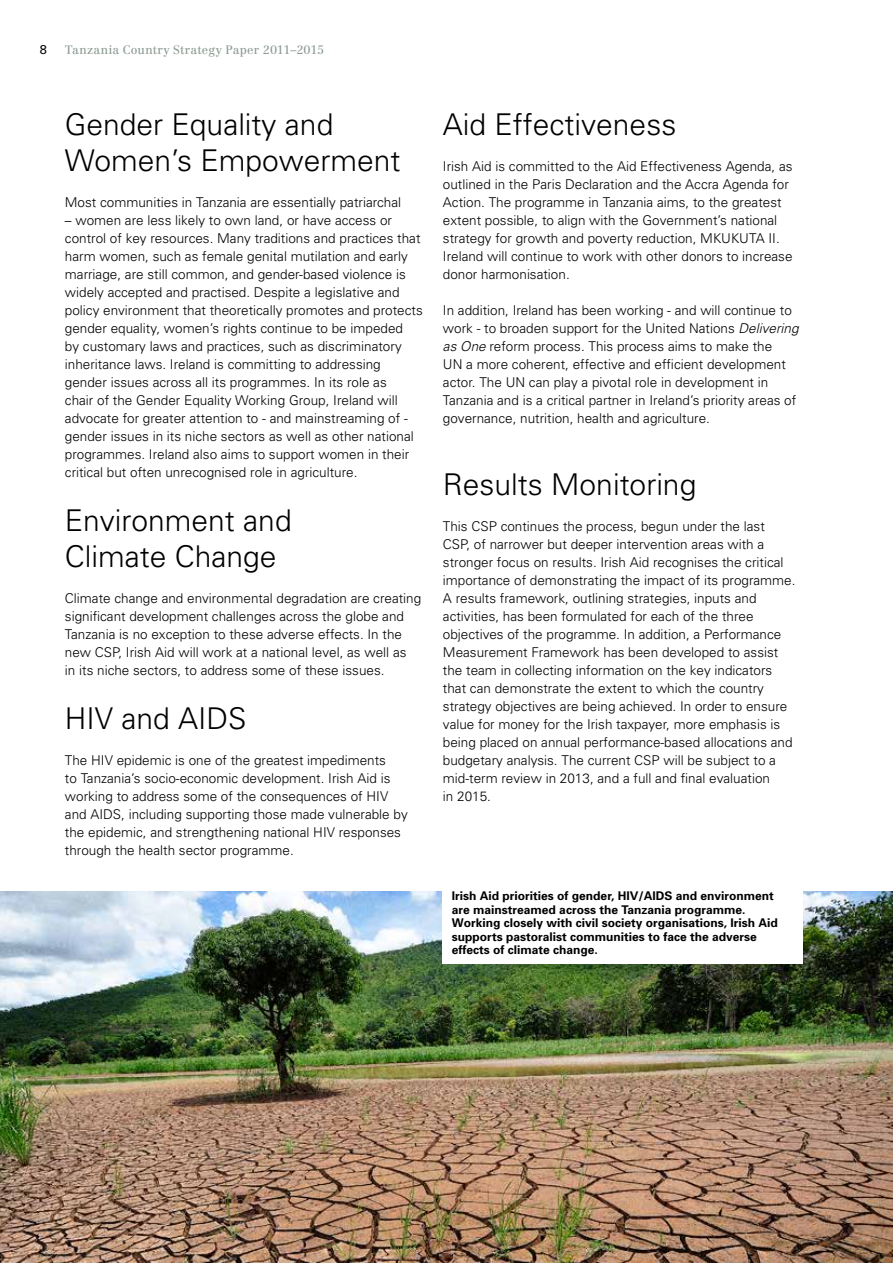
<style>
.page{position:relative;width:893px;height:1263px;background:#fff}
.page>*{position:absolute;margin:0;border:0;box-sizing:border-box;transform-origin:0 0}
.t1{font:300 30px/36px "Univers";color:#000}
.t2{font:300 13.5px/18px "Univers";color:#000}
.t3{font:12.75px "Univers";color:#000}
.t4{font:700 12px/13.5px "Univers";color:#000}
.t5{font:12px "Centennial LT Std";letter-spacing:.01em;color:#8b9b92}
.s1{font-style:italic}
</style>
<div class="page">
<img style="left:0;top:891px;width:893px;height:372px">
<div style="left:443px;top:882px;width:360px;height:81px;background:#fff"></div>
<p class="t3" style="left:40px;top:42px;width:9px">8</p>
<p class="t5" style="left:65px;top:43px;width:261px">Tanzania Country Strategy Paper 2011–2015</p>
<h1 class="t1" style="left:65px;top:106px;width:337px">Gender Equality and<br>Women’s Empowerment</h1>
<p class="t2" style="left:65px;top:193px;width:338px">Most communities in Tanzania are essentially patriarchal</p>
<p class="t2" style="left:65px;top:211px;width:359px">– women are less likely to own land, or have access or control of key resources. Many traditions and practices that harm women, such as female genital mutilation and early marriage, are still common, and gender-based violence is widely accepted and practised. Despite a legislative and policy environment that theoretically promotes and protects gender equality, women’s rights continue to be impeded<br>by customary laws and practices, such as discriminatory inheritance laws. Ireland is committing to addressing gender issues across all its programmes. In its role as<br>chair of the Gender Equality Working Group, Ireland will advocate for greater attention to - and mainstreaming of - gender issues in its niche sectors as well as other national programmes. Ireland also aims to support women in their critical but often unrecognised role in agriculture.</p>
<h1 class="t1" style="left:65px;top:502px;width:228px">Environment and<br>Climate Change</h1>
<p class="t2" style="left:65px;top:589px;width:358px">Climate change and environmental degradation are creating significant development challenges across the globe and Tanzania is no exception to these adverse effects. In the new CSP, Irish Aid will work at a national level, as well as<br>in its niche sectors, to address some of these issues.</p>
<h1 class="t1" style="left:65px;top:700px;width:183px">HIV and AIDS</h1>
<p class="t2" style="left:65px;top:751px;width:344px">The HIV epidemic is one of the greatest impediments<br>to Tanzania’s socio-economic development. Irish Aid is working to address some of the consequences of HIV and AIDS, including supporting those made vulnerable by the epidemic, and strengthening national HIV responses through the health sector programme.</p>
<h1 class="t1" style="left:443px;top:106px;width:235px">Aid Effectiveness</h1>
<p class="t2" style="left:443px;top:157px;width:351px">Irish Aid is committed to the Aid Effectiveness Agenda, as outlined in the Paris Declaration and the Accra Agenda for Action. The programme in Tanzania aims, to the greatest extent possible, to align with the Government’s national strategy for growth and poverty reduction, MKUKUTA II.<br>Ireland will continue to work with other donors to increase donor harmonisation.</p>
<p class="t2" style="left:443px;top:301px;width:357px">In addition, Ireland has been working - and will continue to work - to broaden support for the United Nations <span class="s1">Delivering as One</span> reform process. This process aims to make the<br>UN a more coherent, effective and efficient development actor. The UN can play a pivotal role in development in Tanzania and is a critical partner in Ireland’s priority areas of governance, nutrition, health and agriculture.</p>
<h1 class="t1" style="left:443px;top:466px;width:255px">Results Monitoring</h1>
<p class="t2" style="left:443px;top:517px;width:354px">This CSP continues the process, begun under the last<br>CSP, of narrower but deeper intervention areas with a stronger focus on results. Irish Aid recognises the critical importance of demonstrating the impact of its programme.<br>A results framework, outlining strategies, inputs and activities, has been formulated for each of the three objectives of the programme. In addition, a Performance Measurement Framework has been developed to assist the team in collecting information on the key indicators that can demonstrate the extent to which the country strategy objectives are being achieved. In order to ensure value for money for the Irish taxpayer, more emphasis is being placed on annual performance-based allocations and budgetary analysis. The current CSP will be subject to a mid-term review in 2013, and a full and final evaluation<br>in 2015.</p>
<p class="t4" style="left:452px;top:889px;width:327px">Irish Aid priorities of gender, HIV/AIDS and environment are mainstreamed across the Tanzania programme.<br>Working closely with civil society organisations, Irish Aid supports pastoralist communities to face the adverse effects of climate change.</p>
</div>
